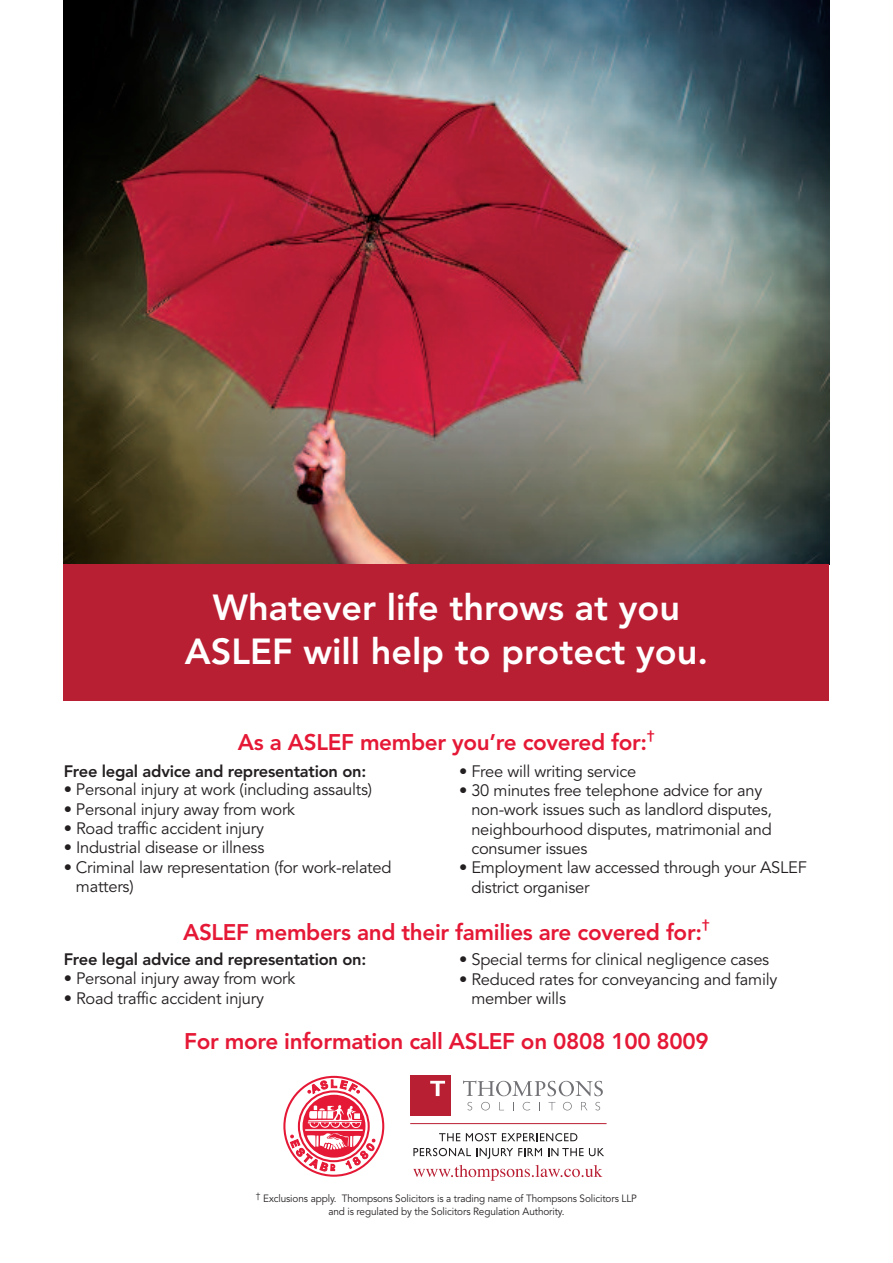
<style>
.page{position:relative;width:893px;height:1263px;background:#fff}
.page>*{position:absolute;margin:0;border:0;box-sizing:border-box;transform-origin:0 0}
.t1{font:800 36px/43.5px "Avenir";color:#fff;text-align:center}
.t2{font:800 22.5px "Avenir";letter-spacing:-.015em;color:#e51836}
.t3{font:16.5px/19.4px "Avenir";letter-spacing:-.015em;color:#231f20}
.t4{font:800 16.5px "Avenir";letter-spacing:-.015em;color:#231f20}
.t5{font:800 13.5px "Avenir";color:#e51836}
.t6{font:10.5px/12.5px "Avenir";letter-spacing:-.01em;color:#231f20;text-align:center;scale:.95 1}
</style>
<div class="page">
<img style="left:63px;top:0;width:767px;height:1181px">
<h1 class="t1" style="left:185px;top:589px;width:525px">Whatever life throws at you<br>ASLEF will help to protect you.</h1>
<h2 class="t2" style="left:238px;top:733px;width:411px">As a ASLEF member you’re covered for:</h2>
<p class="t5" style="left:647px;top:730px;width:10px">†</p>
<p class="t4" style="left:64px;top:764px;width:304px">Free legal advice and representation on:</p>
<p class="t3" style="left:64px;top:781px;width:310px">• Personal injury at work (including assaults)</p>
<p class="t3" style="left:64px;top:801px;width:233px">• Personal injury away from work</p>
<p class="t3" style="left:64px;top:820px;width:202px">• Road traffic accident injury</p>
<p class="t3" style="left:64px;top:839px;width:202px">• Industrial disease or illness</p>
<p class="t3" style="left:76px;top:859px;width:317px;text-indent:-12px">• Criminal law representation (for work-related matters)</p>
<p class="t3" style="left:459px;top:762px;width:179px">• Free will writing service</p>
<p class="t3" style="left:471px;top:782px;width:302px;text-indent:-12px">• 30 minutes free telephone advice for any non-work issues such as landlord disputes, neighbourhood disputes, matrimonial and consumer issues</p>
<p class="t3" style="left:471px;top:859px;width:337px;text-indent:-12px">• Employment law accessed through your ASLEF district organiser</p>
<h2 class="t2" style="left:183px;top:922px;width:520px">ASLEF members and their families are covered for:</h2>
<p class="t5" style="left:702px;top:919px;width:10px">†</p>
<p class="t4" style="left:64px;top:953px;width:304px">Free legal advice and representation on:</p>
<p class="t3" style="left:64px;top:970px;width:233px">• Personal injury away from work</p>
<p class="t3" style="left:64px;top:989px;width:202px">• Road traffic accident injury</p>
<p class="t3" style="left:459px;top:951px;width:312px">• Special terms for clinical negligence cases</p>
<p class="t3" style="left:471px;top:971px;width:307px;text-indent:-12px">• Reduced rates for conveyancing and family member wills</p>
<h2 class="t2" style="left:184px;top:1032px;width:526px">For more information call ASLEF on 0808 100 8009</h2>
<p class="t6" style="left:256px;top:1193px;width:403px"><sup>†</sup> Exclusions apply. Thompsons Solicitors is a trading name of Thompsons Solicitors LLP and is regulated by the Solicitors Regulation Authority.</p>
</div>
